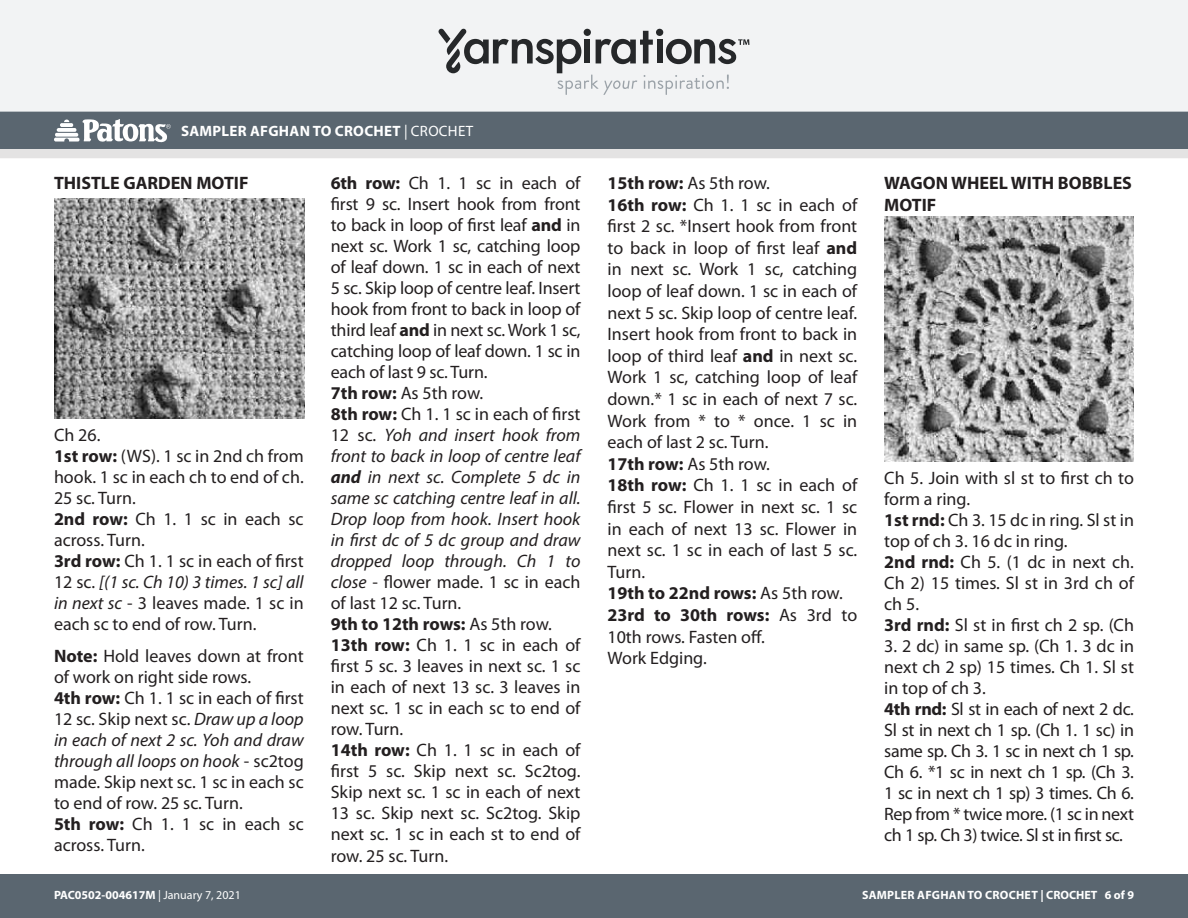
<style>
.page{position:relative;width:1188px;height:918px;background:#fff}
.page>*{position:absolute;margin:0;border:0;box-sizing:border-box;transform-origin:0 0}
.Instructions{font:18px/21px "Myriad Pro";color:#231f20;text-align:justify}
.Instructions-2{font:italic 18px/21px "Myriad Pro";color:#231f20;text-align:justify}
.Instructions-3{font:700 18px "Myriad Pro";color:#231f20}
.Body{font:18px/21px "Myriad Pro";color:#231f20}
.Pattern_Title{font:700 15px "Myriad Pro";letter-spacing:.02em;color:#fff}
.t1{font:700 12px "Myriad Pro";letter-spacing:.02em;color:#fff}
.t2{font:700 12px "Myriad Pro";color:#fff}
.s1{font-weight:400}
.s2{font-weight:700}
.s3{font-weight:700;font-style:normal}
.s4{font-style:normal}
.s5{font-style:italic}
</style>
<div class="page">
<div style="left:0;top:875px;width:1188px;height:43px;background:#5a6670"></div>
<div style="left:0;top:149px;width:1188px;height:9px;background:#e4e3e3"></div>
<div style="left:0;top:111px;width:1188px;height:38px;background:#5a6670"></div>
<div style="left:0;top:0;width:1188px;height:112px;background:#f2f3f4"></div>
<svg style="left:54px;top:119px;width:117px;height:23px"></svg>
<svg style="left:438px;top:29px;width:311px;height:66px"></svg>
<img style="left:54px;top:199px;width:250px;height:219px">
<img style="left:884px;top:216px;width:250px;height:246px">
<p class="Pattern_Title" style="left:181px;top:121px;width:294px">SAMPLER AFGHAN TO CROCHET <span class="s1">| CROCHET</span></p>
<p class="Instructions-3" style="left:54px;top:171px;width:196px">THISTLE GARDEN MOTIF</p>
<p class="Instructions" style="left:331px;top:172px;width:251px"><span class="s2">6th row:</span> Ch 1. 1 sc in each of first 9 sc. Insert hook from front to back in loop of first leaf <span class="s2">and</span> in next sc. Work 1 sc, catching loop of leaf down. 1 sc in each of next 5 sc. Skip loop of centre leaf. Insert hook from front to back in loop of third leaf <span class="s2">and</span> in next sc. Work 1 sc, catching loop of leaf down. 1 sc in each of last 9 sc. Turn.</p>
<p class="Instructions" style="left:331px;top:382px;width:154px"><span class="s2">7th row:</span> As 5th row.</p>
<p class="Instructions-2" style="left:331px;top:403px;width:251px"><span class="s3">8th row:</span> <span class="s4">Ch 1. 1 sc in each of first 12 sc.</span> Yoh and insert hook from front to back in loop of centre leaf <span class="s2">and</span> in next sc. Complete 5 dc in same sc catching centre leaf in all.<br>Drop loop from hook. Insert hook in first dc of 5 dc group and draw dropped loop through. Ch 1 to close <span class="s4">- flower made. 1 sc in each of last 12 sc. Turn.</span></p>
<p class="Instructions-3" style="left:331px;top:612px;width:223px">9th to 12th rows: <span class="s1">As 5th row.</span></p>
<p class="Instructions" style="left:331px;top:634px;width:251px"><span class="s2">13th row:</span> Ch 1. 1 sc in each of first 5 sc. 3 leaves in next sc. 1 sc in each of next 13 sc. 3 leaves in next sc. 1 sc in each sc to end of row. Turn.</p>
<p class="Instructions" style="left:331px;top:739px;width:251px"><span class="s2">14th row:</span> Ch 1. 1 sc in each of first 5 sc. Skip next sc. Sc2tog.<br>Skip next sc. 1 sc in each of next 13 sc. Skip next sc. Sc2tog. Skip next sc. 1 sc in each st to end of row. 25 sc. Turn.</p>
<p class="Body" style="left:54px;top:424px;width:48px">Ch 26.</p>
<p class="Instructions" style="left:54px;top:445px;width:251px"><span class="s2">1st row:</span> (WS). 1 sc in 2nd ch from hook. 1 sc in each ch to end of ch.<br>25 sc. Turn.</p>
<p class="Instructions" style="left:54px;top:508px;width:251px"><span class="s2">2nd row:</span> Ch 1. 1 sc in each sc across. Turn.</p>
<p class="Instructions" style="left:54px;top:550px;width:251px"><span class="s2">3rd row:</span> Ch 1. 1 sc in each of first 12 sc. <span class="s5">[(1 sc. Ch 10) 3 times. 1 sc] all in next sc</span> - 3 leaves made. 1 sc in each sc to end of row. Turn.</p>
<p class="Instructions" style="left:54px;top:645px;width:251px"><span class="s2">Note:</span> Hold leaves down at front of work on right side rows.</p>
<p class="Instructions" style="left:54px;top:687px;width:251px"><span class="s2">4th row:</span> Ch 1. 1 sc in each of first 12 sc. Skip next sc. <span class="s5">Draw up a loop in each of next 2 sc. Yoh and draw through all loops on hook</span> - sc2tog made. Skip next sc. 1 sc in each sc to end of row. 25 sc. Turn.</p>
<p class="Instructions" style="left:54px;top:812px;width:251px;line-height:21.6px"><span class="s2">5th row:</span> Ch 1. 1 sc in each sc across. Turn.</p>
<p class="Instructions" style="left:608px;top:172px;width:164px"><span class="s2">15th row:</span> As 5th row.</p>
<p class="Instructions" style="left:608px;top:193px;width:251px;line-height:21.6px"><span class="s2">16th row:</span> Ch 1. 1 sc in each of first 2 sc. *Insert hook from front to back in loop of first leaf <span class="s2">and </span>in next sc. Work 1 sc, catching loop of leaf down. 1 sc in each of next 5 sc. Skip loop of centre leaf.<br>Insert hook from front to back in loop of third leaf <span class="s2">and</span> in next sc.<br>Work 1 sc, catching loop of leaf down.* 1 sc in each of next 7 sc.<br>Work from * to * once. 1 sc in each of last 2 sc. Turn.</p>
<p class="Instructions" style="left:608px;top:453px;width:164px"><span class="s2">17th row:</span> As 5th row.</p>
<p class="Instructions" style="left:608px;top:474px;width:251px;line-height:21.6px"><span class="s2">18th row:</span> Ch 1. 1 sc in each of first 5 sc. Flower in next sc. 1 sc in each of next 13 sc. Flower in next sc. 1 sc in each of last 5 sc.<br>Turn.</p>
<p class="Instructions-3" style="left:608px;top:582px;width:237px">19th to 22nd rows: <span class="s1">As 5th row.</span></p>
<p class="Instructions" style="left:608px;top:604px;width:251px;line-height:21.6px"><span class="s2">23rd to 30th rows:</span> As 3rd to<br>10th rows. Fasten off.</p>
<p class="Body" style="left:608px;top:647px;width:101px">Work Edging.</p>
<p class="Instructions-3" style="left:884px;top:171px;width:249px">WAGON WHEEL WITH BOBBLES</p>
<p class="Instructions-3" style="left:884px;top:193px;width:54px">MOTIF</p>
<p class="Body" style="left:884px;top:467px;width:251px">Ch 5. Join with sl st to first ch to form a ring.</p>
<p class="Instructions" style="left:884px;top:509px;width:251px"><span class="s2">1st rnd:</span> Ch 3. 15 dc in ring. Sl st in top of ch 3. 16 dc in ring.</p>
<p class="Instructions" style="left:884px;top:551px;width:251px"><span class="s2">2nd rnd:</span> Ch 5. (1 dc in next ch.<br>Ch 2) 15 times. Sl st in 3rd ch of ch 5.</p>
<p class="Instructions" style="left:884px;top:614px;width:251px"><span class="s2">3rd rnd:</span> Sl st in first ch 2 sp. (Ch</p>
<p class="Instructions" style="left:884px;top:635px;width:251px">3. 2 dc) in same sp. (Ch 1. 3 dc in next ch 2 sp) 15 times. Ch 1. Sl st in top of ch 3.</p>
<p class="Instructions" style="left:884px;top:698px;width:251px"><span class="s2">4th rnd:</span> Sl st in each of next 2 dc.<br>Sl st in next ch 1 sp. (Ch 1. 1 sc) in same sp. Ch 3. 1 sc in next ch 1 sp.<br>Ch 6. *1 sc in next ch 1 sp. (Ch 3.<br>1 sc in next ch 1 sp) 3 times. Ch 6.<br>Rep from * twice more. (1 sc in next ch 1 sp. Ch 3) twice. Sl st in first sc.</p>
<p class="t2" style="left:54px;top:887px;width:188px">PAC0502-004617M <span class="s1">| January 7, 2021</span></p>
<p class="t1" style="left:862px;top:887px;width:273px">SAMPLER AFGHAN TO CROCHET | CROCHET 6 of 9</p>
</div>
